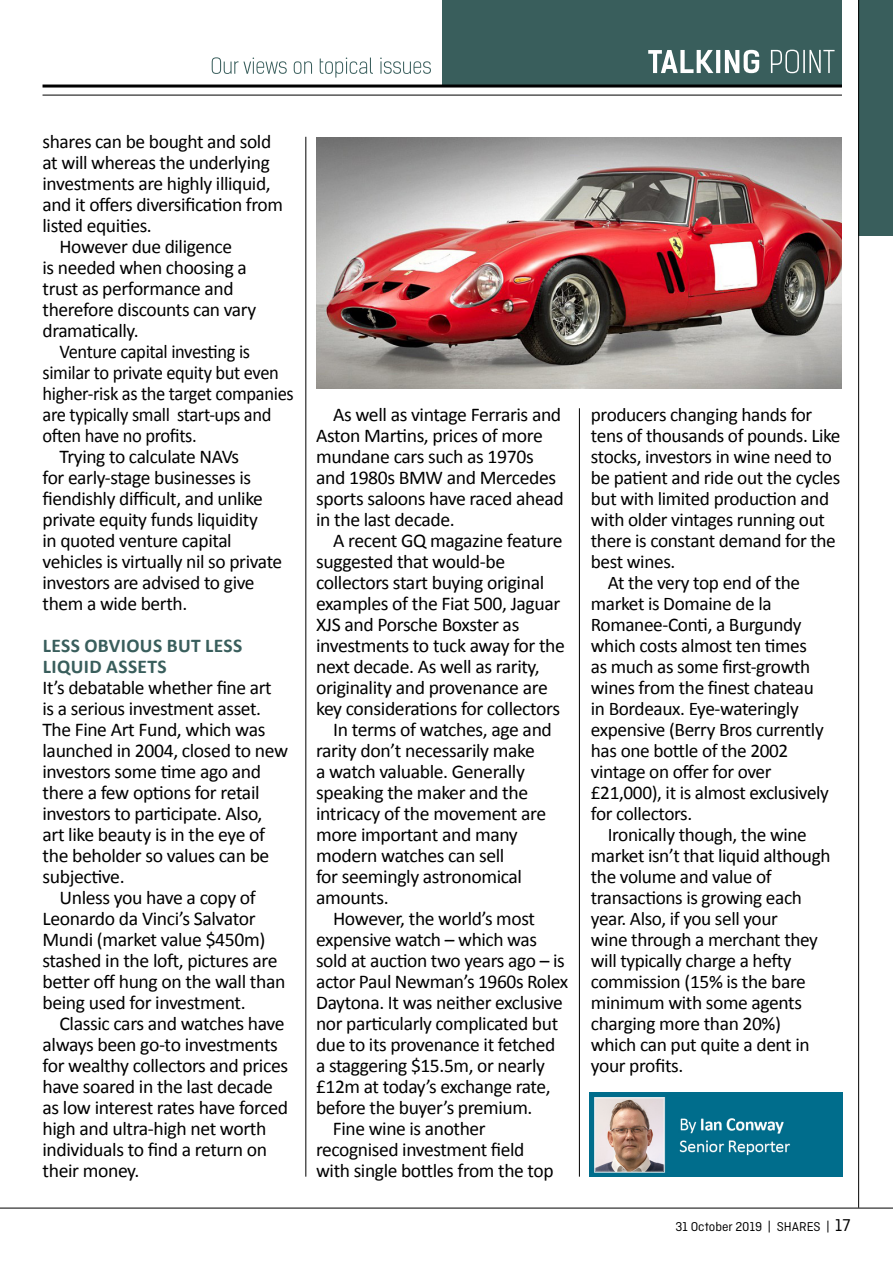
<style>
.page{position:relative;width:893px;height:1263px;background:#fff}
.page>*{position:absolute;margin:0;border:0;box-sizing:border-box;transform-origin:0 0}
.t1{font:19.5px/21px "Calibri";letter-spacing:-.02em;color:#000}
.t2{font:19.5px "Calibri";letter-spacing:-.02em;color:#000;scale:.95 1}
.t3{font:700 19.5px/21px "Calibri";letter-spacing:.02em;color:#395e5c}
.t4{font:19.35px "Calibri";letter-spacing:-.02em;color:#000}
.t5{font:13.5px "Ciutadella";color:#000}
.s1{font-size:18px}
</style>
<div class="page">
<div style="left:442px;top:0;width:400px;height:86px;background:#395e5c"></div>
<hr style="left:0;top:1208px;width:893px;height:1px;background:#000">
<svg style="left:212px;top:57px;width:219px;height:21px"></svg>
<hr style="left:43px;top:95px;width:799px;height:1px;background:#000">
<hr style="left:43px;top:85px;width:799px;height:3px;background:#000">
<svg style="left:648px;top:50px;width:186px;height:23px"></svg>
<div style="left:858px;top:0;width:35px;height:235px;background:#395e5c"></div>
<hr style="left:858px;top:0;width:1px;height:1208px;background:#000">
<hr style="left:305px;top:137px;width:1px;height:1040px;background:#000">
<hr style="left:579px;top:408px;width:1px;height:769px;background:#000">
<img style="left:590px;top:1093px;width:252px;height:83px">
<img style="left:316px;top:138px;width:526px;height:250px">
<p class="t1" style="left:43px;top:130px;width:230px">shares can be bought and sold</p>
<p class="t1" style="left:43px;top:151px;width:229px">at will whereas the underlying</p>
<p class="t1" style="left:43px;top:172px;width:230px">investments are highly illiquid,</p>
<p class="t1" style="left:43px;top:193px;width:242px">and it offers diversification from</p>
<p class="t1" style="left:43px;top:214px;width:111px">listed equities.</p>
<p class="t1" style="left:60px;top:235px;width:174px">However due diligence</p>
<p class="t1" style="left:43px;top:256px;width:206px">is needed when choosing a</p>
<p class="t1" style="left:43px;top:277px;width:193px">trust as performance and</p>
<p class="t1" style="left:43px;top:298px;width:215px">therefore discounts can vary</p>
<p class="t1" style="left:43px;top:319px;width:98px">dramatically.</p>
<p class="t2" style="left:60px;top:338px;width:202px">Venture capital investing is</p>
<p class="t2" style="left:43px;top:359px;width:250px">similar to private equity but even</p>
<p class="t2" style="left:43px;top:380px;width:266px">higher-risk as the target companies</p>
<p class="t2" style="left:43px;top:401px;width:243px">are typically small start-ups and</p>
<p class="t2" style="left:43px;top:422px;width:164px">often have no profits.</p>
<p class="t1" style="left:60px;top:445px;width:181px">Trying to calculate NAVs</p>
<p class="t1" style="left:43px;top:466px;width:210px">for early-stage businesses is</p>
<p class="t1" style="left:43px;top:487px;width:222px">fiendishly difficult, and unlike</p>
<p class="t1" style="left:43px;top:508px;width:217px">private equity funds liquidity</p>
<p class="t1" style="left:43px;top:529px;width:191px">in quoted venture capital</p>
<p class="t1" style="left:43px;top:550px;width:241px">vehicles is virtually nil so private</p>
<p class="t1" style="left:43px;top:571px;width:214px">investors are advised to give</p>
<p class="t1" style="left:43px;top:592px;width:146px">them a wide berth.</p>
<p class="t3" style="left:43px;top:634px;width:201px">LESS OBVIOUS BUT LESS<br>LIQUID ASSETS</p>
<p class="t1" style="left:43px;top:676px;width:231px">It’s debatable whether fine art</p>
<p class="t1" style="left:43px;top:697px;width:220px">is a serious investment asset.</p>
<p class="t1" style="left:43px;top:718px;width:224px">The Fine Art Fund, which was</p>
<p class="t1" style="left:43px;top:739px;width:247px">launched in 2004, closed to new</p>
<p class="t1" style="left:43px;top:760px;width:220px">investors some time ago and</p>
<p class="t1" style="left:43px;top:781px;width:219px">there a few options for retail</p>
<p class="t1" style="left:43px;top:802px;width:222px">investors to participate. Also,</p>
<p class="t1" style="left:43px;top:823px;width:224px">art like beauty is in the eye of</p>
<p class="t1" style="left:43px;top:844px;width:228px">the beholder so values can be</p>
<p class="t1" style="left:43px;top:865px;width:84px">subjective.</p>
<p class="t1" style="left:60px;top:886px;width:198px">Unless you have a copy of</p>
<p class="t1" style="left:43px;top:907px;width:215px">Leonardo da Vinci’s Salvator</p>
<p class="t1" style="left:43px;top:928px;width:224px">Mundi (market value $450m)</p>
<p class="t1" style="left:43px;top:949px;width:237px">stashed in the loft, pictures are</p>
<p class="t1" style="left:43px;top:970px;width:244px">better off hung on the wall than</p>
<p class="t1" style="left:43px;top:991px;width:205px">being used for investment.</p>
<p class="t1" style="left:60px;top:1012px;width:227px">Classic cars and watches have</p>
<p class="t1" style="left:43px;top:1033px;width:237px">always been go-to investments</p>
<p class="t1" style="left:43px;top:1054px;width:247px">for wealthy collectors and prices</p>
<p class="t1" style="left:43px;top:1075px;width:232px">have soared in the last decade</p>
<p class="t1" style="left:43px;top:1096px;width:247px">as low interest rates have forced</p>
<p class="t1" style="left:43px;top:1117px;width:225px">high and ultra-high net worth</p>
<p class="t1" style="left:43px;top:1138px;width:226px">individuals to find a return on</p>
<p class="t1" style="left:43px;top:1159px;width:98px">their money.</p>
<p class="t1" style="left:316px;top:403px;width:249px;text-indent:17px">As well as vintage Ferraris and<br>Aston Martins, prices of more mundane cars such as 1970s and 1980s BMW and Mercedes sports saloons have raced ahead in the last decade.</p>
<p class="t1" style="left:333px;top:529px;width:231px">A recent GQ magazine feature</p>
<p class="t1" style="left:316px;top:550px;width:191px">suggested that would-be</p>
<p class="t1" style="left:316px;top:571px;width:230px">collectors start buying original</p>
<p class="t1" style="left:316px;top:592px;width:246px">examples of the Fiat 500, Jaguar</p>
<p class="t1" style="left:316px;top:613px;width:205px">XJS and Porsche Boxster as</p>
<p class="t1" style="left:316px;top:634px;width:250px">investments to tuck away for the</p>
<p class="t1" style="left:316px;top:655px;width:225px">next decade. As well as rarity,</p>
<p class="t1" style="left:316px;top:676px;width:233px">originality and provenance are</p>
<p class="t1" style="left:316px;top:697px;width:245px">key considerations for collectors</p>
<p class="t1" style="left:333px;top:718px;width:220px">In terms of watches, age and</p>
<p class="t1" style="left:316px;top:739px;width:220px">rarity don’t necessarily make</p>
<p class="t1" style="left:316px;top:760px;width:210px">a watch valuable. Generally</p>
<p class="t1" style="left:316px;top:781px;width:214px">speaking the maker and the</p>
<p class="t1" style="left:316px;top:802px;width:232px">intricacy of the movement are</p>
<p class="t1" style="left:316px;top:823px;width:203px">more important and many</p>
<p class="t1" style="left:316px;top:844px;width:190px">modern watches can sell</p>
<p class="t1" style="left:316px;top:865px;width:208px">for seemingly astronomical</p>
<p class="t1" style="left:316px;top:886px;width:74px">amounts.</p>
<p class="t1" style="left:333px;top:907px;width:203px">However, the world’s most</p>
<p class="t1" style="left:316px;top:928px;width:223px">expensive watch – which was</p>
<p class="t1" style="left:316px;top:949px;width:250px">sold at auction two years ago – is</p>
<p class="t1" style="left:316px;top:970px;width:254px">actor Paul Newman’s 1960s Rolex</p>
<p class="t1" style="left:316px;top:991px;width:248px">Daytona. It was neither exclusive</p>
<p class="t1" style="left:316px;top:1012px;width:244px">nor particularly complicated but</p>
<p class="t1" style="left:316px;top:1033px;width:241px">due to its provenance it fetched</p>
<p class="t1" style="left:316px;top:1054px;width:230px">a staggering $15.5m, or nearly</p>
<p class="t1" style="left:316px;top:1075px;width:236px">£12m at today’s exchange rate,</p>
<p class="t1" style="left:316px;top:1096px;width:218px">before the buyer’s premium.</p>
<p class="t1" style="left:333px;top:1117px;width:154px">Fine wine is another</p>
<p class="t1" style="left:316px;top:1138px;width:210px">recognised investment field</p>
<p class="t1" style="left:316px;top:1159px;width:239px">with single bottles from the top</p>
<p class="t4" style="left:591px;top:401px;width:223px">producers changing hands for</p>
<p class="t4" style="left:591px;top:422px;width:251px">tens of thousands of pounds. Like</p>
<p class="t4" style="left:591px;top:443px;width:242px">stocks, investors in wine need to</p>
<p class="t4" style="left:591px;top:464px;width:251px">be patient and ride out the cycles</p>
<p class="t4" style="left:591px;top:485px;width:240px">but with limited production and</p>
<p class="t4" style="left:591px;top:506px;width:236px">with older vintages running out</p>
<p class="t4" style="left:591px;top:527px;width:246px">there is constant demand for the</p>
<p class="t4" style="left:591px;top:548px;width:86px">best wines.</p>
<p class="t4" style="left:608px;top:569px;width:194px">At the very top end of the</p>
<p class="t4" style="left:591px;top:590px;width:182px">market is Domaine de la</p>
<p class="t4" style="left:591px;top:611px;width:212px">Romanee-Conti, a Burgundy</p>
<p class="t4" style="left:591px;top:632px;width:218px">which costs almost ten times</p>
<p class="t4" style="left:591px;top:653px;width:221px">as much as some first-growth</p>
<p class="t4" style="left:591px;top:674px;width:225px">wines from the finest chateau</p>
<p class="t4" style="left:591px;top:695px;width:209px">in Bordeaux. Eye-wateringly</p>
<p class="t4" style="left:591px;top:716px;width:234px">expensive (Berry Bros currently</p>
<p class="t4" style="left:591px;top:737px;width:199px">has one bottle of the 2002</p>
<p class="t4" style="left:591px;top:758px;width:182px">vintage on offer for over</p>
<p class="t4" style="left:591px;top:779px;width:240px">£21,000), it is almost exclusively</p>
<p class="t4" style="left:591px;top:800px;width:103px">for collectors.</p>
<p class="t4" style="left:608px;top:821px;width:201px">Ironically though, the wine</p>
<p class="t4" style="left:591px;top:842px;width:241px">market isn’t that liquid although</p>
<p class="t4" style="left:591px;top:863px;width:182px">the volume and value of</p>
<p class="t4" style="left:591px;top:884px;width:213px">transactions is growing each</p>
<p class="t4" style="left:591px;top:905px;width:188px">year. Also, if you sell your</p>
<p class="t4" style="left:591px;top:926px;width:229px">wine through a merchant they</p>
<p class="t4" style="left:591px;top:947px;width:202px">will typically charge a hefty</p>
<p class="t4" style="left:591px;top:968px;width:216px">commission (15% is the bare</p>
<p class="t4" style="left:591px;top:989px;width:213px">minimum with some agents</p>
<p class="t4" style="left:591px;top:1010px;width:192px">charging more than 20%)</p>
<p class="t4" style="left:591px;top:1031px;width:220px">which can put quite a dent in</p>
<p class="t4" style="left:591px;top:1052px;width:94px">your profits.</p>
<p class="t5" style="left:675px;top:1219px;width:176px">31 October 2019 | SHARES | <span class="s1">17</span></p>
</div>
